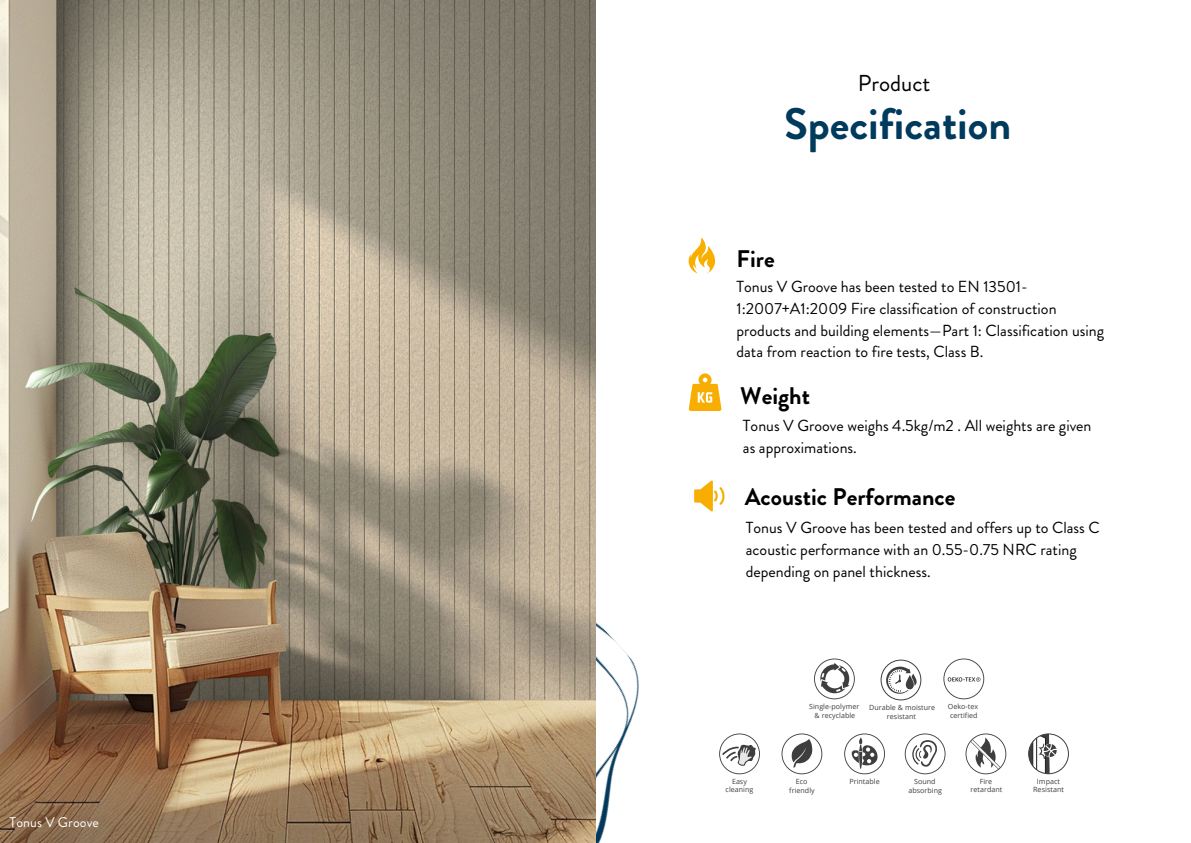
<style>
.page{position:relative;width:1191px;height:843px;background:#fff}
.page>*{position:absolute;margin:0;border:0;box-sizing:border-box;transform-origin:0 0}
.t1{font:700 44px "Brandon Grotesque";color:#003a5d}
.t2{font:700 24px "Brandon Grotesque";color:#000}
.t3{font:23px "Brandon Grotesque";color:#000}
.t4{font:16px/21.8px "Brandon Grotesque";color:#000}
.t5{font:14px "Brandon Grotesque";letter-spacing:.005em;color:#fff}
.t6{font:7.2px/8.2px "Open Sans";letter-spacing:.005em;color:#3f3e3f;text-align:center}
.t7{font:7.1px/8.5px "Open Sans";letter-spacing:.005em;color:#3f3e3f;text-align:center}
</style>
<div class="page">
<img style="left:595px;top:458px;width:44px;height:384px">
<img style="left:0;top:0;width:595px;height:842px">
<svg style="left:688px;top:237px;width:26px;height:36px"></svg>
<svg style="left:688px;top:373px;width:33px;height:38px"></svg>
<svg style="left:694px;top:480px;width:30px;height:31px"></svg>
<svg style="left:904px;top:733px;width:41px;height:41px"></svg>
<svg style="left:719px;top:733px;width:40px;height:41px"></svg>
<svg style="left:814px;top:658px;width:40px;height:41px"></svg>
<svg style="left:965px;top:733px;width:41px;height:41px"></svg>
<svg style="left:781px;top:733px;width:41px;height:41px"></svg>
<div style="left:880px;top:659px;width:41px;height:41px;border:1px solid #3f3e3f;border-radius:50%"></div>
<svg style="left:886px;top:666px;width:30px;height:27px"></svg>
<svg style="left:844px;top:733px;width:40px;height:41px"></svg>
<div style="left:1028px;top:733px;width:40px;height:41px;border:1px solid #3f3e3f;border-radius:50%"></div>
<svg style="left:1028px;top:733px;width:28px;height:42px"></svg>
<svg style="left:943px;top:658px;width:41px;height:41px"></svg>
<p class="t5" style="left:10px;top:812px;width:91px">Tonus V Groove</p>
<h3 class="t3" style="left:857px;top:67px;width:74px">Product</h3>
<h1 class="t1" style="left:784px;top:93px;width:229px">Specification</h1>
<h2 class="t2" style="left:736px;top:242px;width:40px">Fire</h2>
<p class="t4" style="left:736px;top:276px;width:369px">Tonus V Groove has been tested to EN 13501- 1:2007+A1:2009 Fire classification of construction products and building elements—Part 1: Classification using data from reaction to fire tests, Class B.</p>
<h2 class="t2" style="left:740px;top:379px;width:71px">Weight</h2>
<p class="t4" style="left:743px;top:415px;width:350px">Tonus V Groove weighs 4.5kg/m2 . All weights are given as approximations.</p>
<h2 class="t2" style="left:744px;top:479px;width:212px">Acoustic Performance</h2>
<p class="t4" style="left:745px;top:517px;width:355px">Tonus V Groove has been tested and offers up to Class C acoustic performance with an 0.55-0.75 NRC rating depending on panel thickness.</p>
<p class="t7" style="left:809px;top:701px;width:52px">Single-polymer &amp; recyclable</p>
<p class="t7" style="left:869px;top:703px;width:67px">Durable &amp; moisture resistant</p>
<p class="t7" style="left:947px;top:701px;width:32px">Oeko-tex certified</p>
<p class="t7" style="left:849px;top:776px;width:32px">Printable</p>
<p class="t7" style="left:725px;top:777px;width:29px;line-height:8px">Easy cleaning</p>
<p class="t7" style="left:908px;top:776px;width:35px">Sound absorbing</p>
<p class="t7" style="left:789px;top:776px;width:27px">Eco friendly</p>
<p class="t7" style="left:970px;top:777px;width:33px;line-height:8px">Fire retardant</p>
<p class="t6" style="left:1032px;top:777px;width:32px">Impact<br>Resistant</p>
</div>
